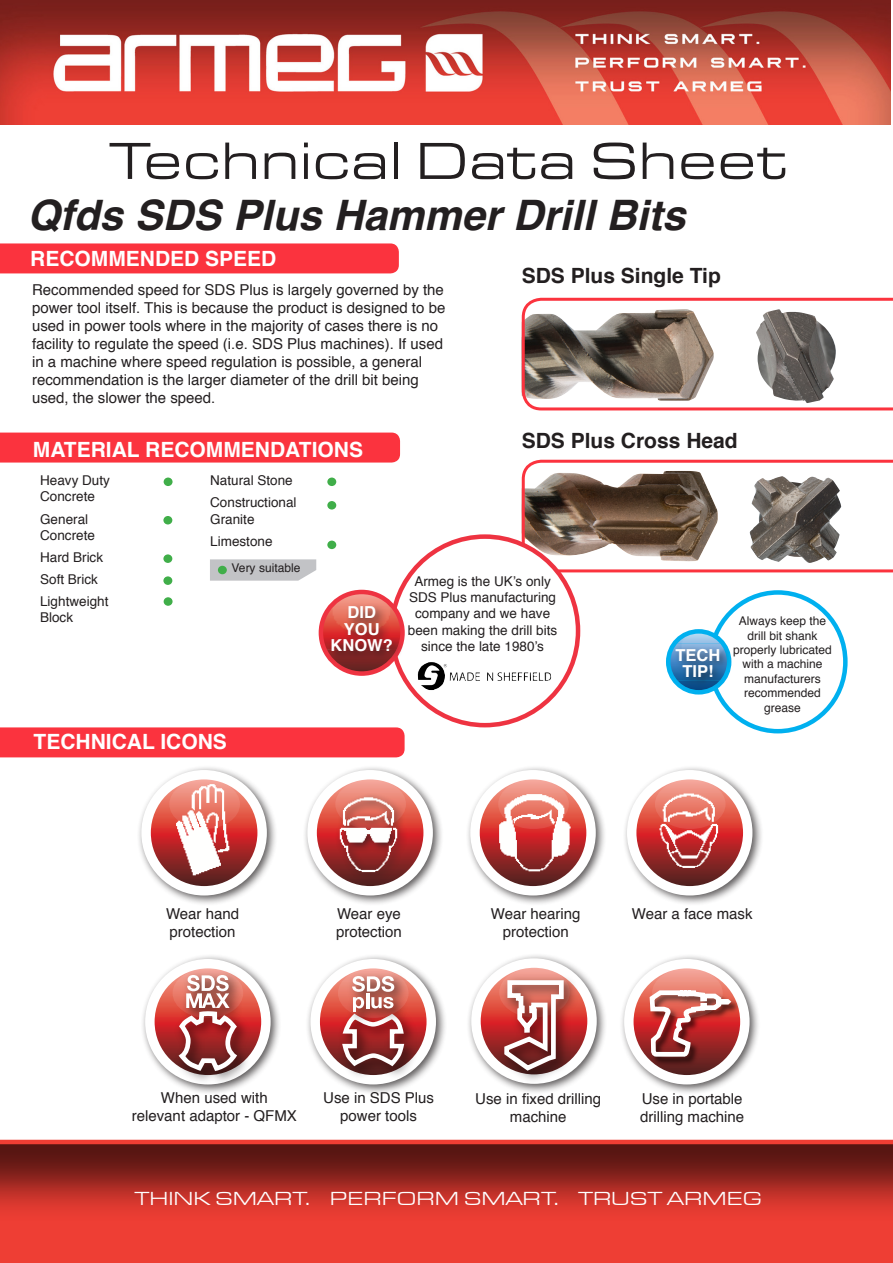
<style>
.page{position:relative;width:893px;height:1263px;background:#fff}
.page>*{position:absolute;margin:0;border:0;box-sizing:border-box;transform-origin:0 0}
.t1{font:54px "Eurostar Regular Extended";color:#231f20}
.t2{font:italic 700 42px "Helvetica";color:#231f20}
.t3{font:700 21px "Helvetica";color:#fff}
.t4{font:700 21px "Helvetica";color:#231f20}
.t5{font:19.5px "Eurostar Regular Extended";color:#fff}
.t6{font:700 16.5px "Helvetica";color:#fff}
.t7{font:15px/18px "Helvetica";color:#231f20}
.t8{font:13.5px/16.2px "Helvetica";color:#231f20}
.t9{font:12px/14.4px "Helvetica";color:#231f20;text-align:center}
</style>
<div class="page">
<svg style="left:522px;top:460px;width:371px;height:112px"></svg>
<div style="left:0;top:1135px;width:893px;height:128px;background:#231f20;opacity:.75"></div>
<hr style="left:0;top:1140px;width:893px;height:4px;background:#ee3e34">
<div style="left:0;top:243px;width:399px;height:30px;background:#fb333e"></div>
<div style="left:0;top:433px;width:400px;height:29px;background:#fb333e"></div>
<svg style="left:522px;top:298px;width:371px;height:112px"></svg>
<div style="left:392px;top:537px;width:186px;height:188px;background:#fff;border-radius:50%"></div>
<img style="left:321px;top:592px;width:81px;height:57px">
<img style="left:324px;top:649px;width:75px;height:24px">
<div style="left:319px;top:590px;width:86px;height:86px;border:4px solid #ee3341;border-radius:50%"></div>
<div style="left:328px;top:603px;width:76px;height:61px;background:#231f20;opacity:.75"></div>
<div style="left:708px;top:590px;width:140px;height:143px;border:4px solid #00b0ef;border-radius:50%"></div>
<img style="left:674px;top:631px;width:49px;height:12px">
<img style="left:668px;top:643px;width:59px;height:37px">
<img style="left:680px;top:689px;width:40px;height:3px">
<div style="left:666px;top:629px;width:65px;height:65px;border:4px solid #00b0ef;border-radius:50%"></div>
<div style="left:672px;top:645px;width:59px;height:44px;background:#231f20;opacity:.75"></div>
<div style="left:164px;top:477px;width:9px;height:9px;background:#40ae49;border-radius:50%"></div>
<div style="left:163px;top:516px;width:9px;height:8px;background:#40ae49;border-radius:50%"></div>
<div style="left:163px;top:576px;width:9px;height:9px;background:#40ae49;border-radius:50%"></div>
<div style="left:164px;top:597px;width:9px;height:9px;background:#40ae49;border-radius:50%"></div>
<div style="left:327px;top:477px;width:9px;height:9px;background:#40ae49;border-radius:50%"></div>
<div style="left:327px;top:501px;width:9px;height:8px;background:#40ae49;border-radius:50%"></div>
<div style="left:327px;top:541px;width:9px;height:8px;background:#40ae49;border-radius:50%"></div>
<div style="left:163px;top:554px;width:9px;height:9px;background:#40ae49;border-radius:50%"></div>
<svg style="left:210px;top:559px;width:106px;height:22px;background:#c6c7ca"></svg>
<div style="left:218px;top:566px;width:9px;height:8px;background:#40ae49;border-radius:50%"></div>
<img style="left:417px;top:662px;width:135px;height:28px">
<div style="left:0;top:727px;width:405px;height:30px;background:#fb333e"></div>
<div style="left:140px;top:954px;width:142px;height:141px;background:#231f20;opacity:.75"></div>
<svg style="left:150px;top:964px;width:116px;height:116px"></svg>
<div style="left:145px;top:959px;width:126px;height:125px;border:9px solid #fff;border-radius:50%"></div>
<img style="left:178px;top:966px;width:69px;height:18px">
<img style="left:239px;top:984px;width:9px;height:18px">
<img style="left:170px;top:1002px;width:85px;height:87px">
<img style="left:175px;top:975px;width:64px;height:115px">
<div style="left:305px;top:954px;width:142px;height:141px;background:#231f20;opacity:.75"></div>
<svg style="left:315px;top:964px;width:116px;height:116px"></svg>
<div style="left:310px;top:959px;width:126px;height:125px;border:9px solid #fff;border-radius:50%"></div>
<img style="left:333px;top:1005px;width:89px;height:79px">
<img style="left:343px;top:967px;width:69px;height:17px">
<img style="left:406px;top:984px;width:6px;height:46px">
<img style="left:341px;top:976px;width:65px;height:98px">
<div style="left:466px;top:953px;width:142px;height:142px;background:#231f20;opacity:.75"></div>
<svg style="left:476px;top:963px;width:116px;height:116px"></svg>
<div style="left:471px;top:958px;width:126px;height:126px;border:9px solid #fff;border-radius:50%"></div>
<svg style="left:499px;top:967px;width:71px;height:50px"></svg>
<img style="left:495px;top:971px;width:87px;height:118px">
<svg style="left:502px;top:978px;width:64px;height:95px"></svg>
<div style="left:619px;top:954px;width:141px;height:141px;background:#231f20;opacity:.75"></div>
<svg style="left:629px;top:964px;width:116px;height:116px"></svg>
<div style="left:624px;top:959px;width:126px;height:125px;border:9px solid #fff;border-radius:50%"></div>
<img style="left:735px;top:988px;width:7px;height:80px">
<svg style="left:647px;top:988px;width:88px;height:104px"></svg>
<svg style="left:652px;top:968px;width:71px;height:50px"></svg>
<div style="left:136px;top:765px;width:142px;height:142px;background:#231f20;opacity:.75"></div>
<img style="left:136px;top:765px;width:132px;height:142px">
<div style="left:302px;top:765px;width:142px;height:142px;background:#231f20;opacity:.75"></div>
<div style="left:465px;top:765px;width:142px;height:142px;background:#231f20;opacity:.75"></div>
<div style="left:622px;top:765px;width:141px;height:142px;background:#231f20;opacity:.75"></div>
<img style="left:622px;top:790px;width:2px;height:94px">
<img style="left:302px;top:772px;width:138px;height:135px">
<img style="left:465px;top:769px;width:132px;height:138px">
<img style="left:627px;top:765px;width:132px;height:142px">
<img style="left:0;top:0;width:890px;height:124px">
<p class="t1" style="left:110px;top:127px;width:678px">Technical Data Sheet</p>
<p class="t2" style="left:27px;top:181px;width:660px">Qfds SDS Plus Hammer Drill Bits</p>
<p class="t3" style="left:30px;top:241px;width:248px">RECOMMENDED SPEED</p>
<p class="t7" style="left:32px;top:281px;width:415px">Recommended speed for SDS Plus is largely governed by the power tool itself. This is because the product is designed to be used in power tools where in the majority of cases there is no facility to regulate the speed (i.e. SDS Plus machines). If used in a machine where speed regulation is possible, a general</p>
<p class="t7" style="left:32px;top:371px;width:388px">recommendation is the larger diameter of the drill bit being used, the slower the speed.</p>
<p class="t3" style="left:33px;top:432px;width:332px">MATERIAL RECOMMENDATIONS</p>
<p class="t4" style="left:522px;top:259px;width:201px">SDS Plus Single Tip</p>
<p class="t4" style="left:522px;top:424px;width:217px">SDS Plus Cross Head</p>
<p class="t8" style="left:40px;top:473px;width:71px">Heavy Duty<br>Concrete</p>
<p class="t8" style="left:40px;top:511px;width:56px">General<br>Concrete</p>
<p class="t8" style="left:40px;top:549px;width:65px">Hard Brick</p>
<p class="t8" style="left:40px;top:571px;width:59px">Soft Brick</p>
<p class="t8" style="left:40px;top:594px;width:70px">Lightweight<br>Block</p>
<p class="t8" style="left:210px;top:473px;width:84px">Natural Stone</p>
<p class="t8" style="left:210px;top:495px;width:88px">Constructional<br>Granite</p>
<p class="t8" style="left:210px;top:533px;width:64px">Limestone</p>
<p class="t9" style="left:232px;top:561px;width:70px">Very suitable</p>
<p class="t6" style="left:347px;top:599px;width:30px">DID</p>
<p class="t6" style="left:344px;top:615px;width:37px">YOU</p>
<p class="t6" style="left:331px;top:632px;width:64px">KNOW?</p>
<p class="t8" style="left:408px;top:573px;width:151px;text-align:center">Armeg is the UK’s only<br>SDS Plus manufacturing company and we have been making the drill bits since the late 1980’s</p>
<p class="t3" style="left:34px;top:725px;width:195px">TECHNICAL ICONS</p>
<p class="t6" style="left:675px;top:641px;width:46px">TECH</p>
<p class="t6" style="left:682px;top:658px;width:33px">TIP!</p>
<p class="t9" style="left:733px;top:614px;width:100px">Always keep the drill bit shank properly lubricated with a machine manufacturers recommended grease</p>
<p class="t7" style="left:166px;top:905px;width:75px">Wear hand</p>
<p class="t7" style="left:170px;top:923px;width:67px">protection</p>
<p class="t7" style="left:337px;top:905px;width:65px">Wear eye</p>
<p class="t7" style="left:336px;top:923px;width:67px">protection</p>
<p class="t7" style="left:491px;top:905px;width:91px">Wear hearing</p>
<p class="t7" style="left:503px;top:923px;width:67px">protection</p>
<p class="t7" style="left:632px;top:905px;width:122px">Wear a face mask</p>
<p class="t7" style="left:161px;top:1089px;width:108px">When used with</p>
<p class="t7" style="left:132px;top:1107px;width:167px">relevant adaptor - QFMX</p>
<p class="t7" style="left:323px;top:1089px;width:112px;text-align:center">Use in SDS Plus power tools</p>
<p class="t7" style="left:475px;top:1090px;width:127px;text-align:center">Use in fixed drilling machine</p>
<p class="t7" style="left:642px;top:1090px;width:102px">Use in portable</p>
<p class="t7" style="left:640px;top:1108px;width:106px">drilling machine</p>
<p class="t5" style="left:135px;top:1186px;width:628px">THINK SMART. PERFORM SMART. TRUST ARMEG</p>
</div>
